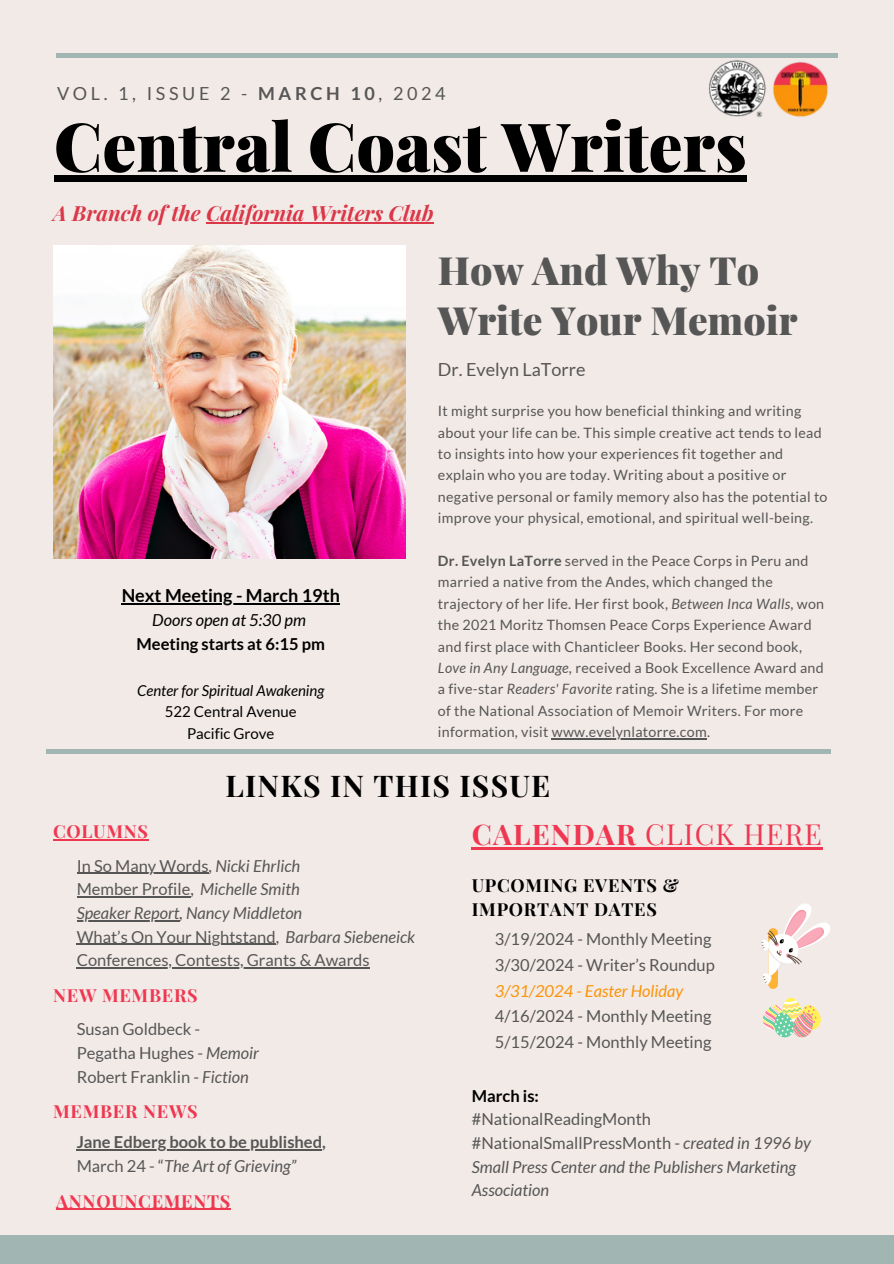
<style>
.page{position:relative;width:894px;height:1264px;background:#fff}
.page>*{position:absolute;margin:0;border:0;box-sizing:border-box;transform-origin:0 0}
.t1{font:900 67.5px "Playfair Display";color:#000}
.t2{font:900 39px/50.7px "Playfair Display";color:#565656}
.t3{font:700 30px "Playfair Display";letter-spacing:.04em;color:#000}
.t4{font:28.5px "Playfair Display";letter-spacing:.04em;color:#ef3751}
.t5{font:italic 700 21px "Playfair Display";color:#da3748}
.t6{font:700 18px "Playfair Display";letter-spacing:.04em;color:#ef3751}
.t7{font:700 18px/23.7px "Playfair Display";letter-spacing:.04em;color:#000}
.t8{font:18px "Lato";letter-spacing:.2em;color:#565656}
.t9{font:700 18px "Lato";color:#000}
.t10{font:18px "Lato";color:#565656}
.t11{font:16.5px "Lato";color:#565656}
.t12{font:italic 16.5px/23.7px "Lato";color:#565656}
.t13{font:700 16.5px/23.7px "Lato";color:#565656}
.t14{font:700 16.5px "Lato";color:#000}
.t15{font:italic 16.5px "Lato";color:#fb940a}
.t16{font:italic 16.5px "Lato";color:#000}
.t17{font:15px "Lato";color:#000}
.t18{font:italic 15px "Lato";color:#000}
.t19{font:14.25px/21.3px "Lato";letter-spacing:.02em;color:#565656}
.s1{font-weight:700}
.s2{font-style:italic}
.s3{font-weight:400}
.s4{font-weight:400;font-style:italic}
.s5{font-style:normal}
</style>
<div class="page">
<div style="left:0;top:0;width:893px;height:1263px;background:#f2eae7"></div>
<img style="left:53px;top:245px;width:352px;height:313px">
<div style="left:0;top:1234px;width:893px;height:29px;background:#a1b5b3"></div>
<div style="left:56px;top:53px;width:781px;height:5px;background:#a1b5b3"></div>
<img style="left:709px;top:60px;width:119px;height:57px">
<div style="left:46px;top:749px;width:784px;height:5px;background:#a1b5b3"></div>
<svg style="left:762px;top:997px;width:59px;height:41px"></svg>
<div style="left:768px;top:928px;width:9px;height:60px;background:#ffb336;border-radius:5px"></div>
<svg style="left:761px;top:903px;width:69px;height:81px"></svg>
<div style="left:54px;top:175px;width:692px;height:7px;background:#000"></div>
<hr style="left:206px;top:222px;width:227px;height:2px;background:#da3748">
<hr style="left:551px;top:738px;width:155px;height:1px;background:#565656">
<hr style="left:122px;top:603px;width:218px;height:1px;background:#000">
<hr style="left:471px;top:847px;width:166px;height:2px;background:#ef3751">
<hr style="left:637px;top:847px;width:185px;height:2px;background:#ef3751">
<hr style="left:56px;top:1208px;width:175px;height:1px;background:#ef3751">
<hr style="left:77px;top:872px;width:131px;height:2px;background:#565656">
<hr style="left:77px;top:896px;width:113px;height:1px;background:#565656">
<hr style="left:77px;top:920px;width:102px;height:1px;background:#565656">
<hr style="left:77px;top:943px;width:198px;height:1px;background:#565656">
<hr style="left:77px;top:967px;width:292px;height:1px;background:#565656">
<hr style="left:53px;top:839px;width:96px;height:1px;background:#ef3751">
<hr style="left:77px;top:1149px;width:245px;height:1px;background:#565656">
<p class="t8" style="left:57px;top:82px;width:390px">VOL. 1, ISSUE 2 - <span class="s1">MARCH 10</span>, 2024</p>
<p class="t1" style="left:54px;top:99px;width:694px">Central Coast Writers</p>
<h2 class="t5" style="left:53px;top:199px;width:382px">A Branch of the California Writers Club</h2>
<p class="t2" style="left:438px;top:243px;width:361px">How And Why To<br>Write Your Memoir</p>
<p class="t9" style="left:122px;top:584px;width:220px">Next Meeting - March 19th</p>
<p class="t16" style="left:152px;top:609px;width:155px">Doors open at 5:30 pm</p>
<p class="t14" style="left:136px;top:633px;width:190px">Meeting starts at 6:15 pm</p>
<h3 class="t18" style="left:137px;top:681px;width:189px">Center for Spiritual Awakening</h3>
<h6 class="t17" style="left:165px;top:702px;width:133px">522 Central Avenue</h6>
<p class="t17" style="left:187px;top:723px;width:89px">Pacific Grove</p>
<p class="t10" style="left:438px;top:358px;width:149px">Dr. Evelyn LaTorre</p>
<p class="t19" style="left:438px;top:400px;width:391px">It might surprise you how beneficial thinking and writing about your life can be. This simple creative act tends to lead to insights into how your experiences fit together and explain who you are today. Writing about a positive or negative personal or family memory also has the potential to improve your physical, emotional, and spiritual well-being.</p>
<p class="t19" style="left:438px;top:550px;width:387px"><span class="s1">Dr. Evelyn LaTorre</span> served in the Peace Corps in Peru and married a native from the Andes, which changed the trajectory of her life. Her first book, <span class="s2">Between Inca Walls</span>, won the 2021 Moritz Thomsen Peace Corps Experience Award and first place with Chanticleer Books. Her second book, <span class="s2">Love in Any Language,</span> received a Book Excellence Award and a five-star <span class="s2">Readers' Favorite</span> rating. She is a lifetime member of the National Association of Memoir Writers. For more information, visit www.evelynlatorre.com.</p>
<p class="t6" style="left:53px;top:818px;width:96px">COLUMNS</p>
<h5 class="t3" style="left:225px;top:764px;width:326px">LINKS IN THIS ISSUE</h5>
<p class="t4" style="left:471px;top:814px;width:351px"><span class="s1">CALENDAR</span> CLICK HERE</p>
<p class="t11" style="left:77px;top:855px;width:225px">In So Many Words, <span class="s2">Nicki Ehrlich</span></p>
<p class="t11" style="left:77px;top:879px;width:224px">Member Profile, <span class="s2">Michelle Smith</span></p>
<p class="t12" style="left:77px;top:900px;width:227px">Speaker Report, Nancy Middleton</p>
<p class="t11" style="left:77px;top:926px;width:340px">What’s On Your Nightstand, <span class="s2">Barbara Siebeneick</span></p>
<p class="t11" style="left:77px;top:950px;width:294px">Conferences, Contests, Grants &amp; Awards</p>
<h4 class="t6" style="left:53px;top:982px;width:146px">NEW MEMBERS</h4>
<h6 class="t11" style="left:77px;top:1019px;width:125px">Susan Goldbeck -</h6>
<p class="t11" style="left:77px;top:1042px;width:184px">Pegatha Hughes - <span class="s2">Memoir</span></p>
<p class="t11" style="left:77px;top:1066px;width:173px">Robert Franklin - <span class="s2">Fiction</span></p>
<p class="t6" style="left:53px;top:1098px;width:146px">MEMBER NEWS</p>
<p class="t13" style="left:77px;top:1129px;width:250px">Jane Edberg book to be published,<br><span class="s3">March 24 - “</span><span class="s4">The Art of Grieving”</span></p>
<h6 class="t6" style="left:56px;top:1188px;width:176px">ANNOUNCEMENTS</h6>
<p class="t7" style="left:471px;top:872px;width:209px">UPCOMING EVENTS &amp;<br>IMPORTANT DATES</p>
<p class="t11" style="left:494px;top:928px;width:218px">3/19/2024 - Monthly Meeting</p>
<p class="t11" style="left:494px;top:954px;width:221px">3/30/2024 - Writer’s Roundup</p>
<p class="t15" style="left:494px;top:980px;width:190px">3/31/2024 - Easter Holiday</p>
<h6 class="t11" style="left:494px;top:1006px;width:218px">4/16/2024 - Monthly Meeting</h6>
<p class="t11" style="left:494px;top:1032px;width:218px">5/15/2024 - Monthly Meeting</p>
<p class="t14" style="left:471px;top:1085px;width:69px">March is:</p>
<h6 class="t11" style="left:471px;top:1109px;width:181px">#NationalReadingMonth</h6>
<p class="t12" style="left:471px;top:1130px;width:341px"><span class="s5">#NationalSmallPressMonth -</span> created in 1996 by<br>Small Press Center and the Publishers Marketing<br>Association</p>
</div>
